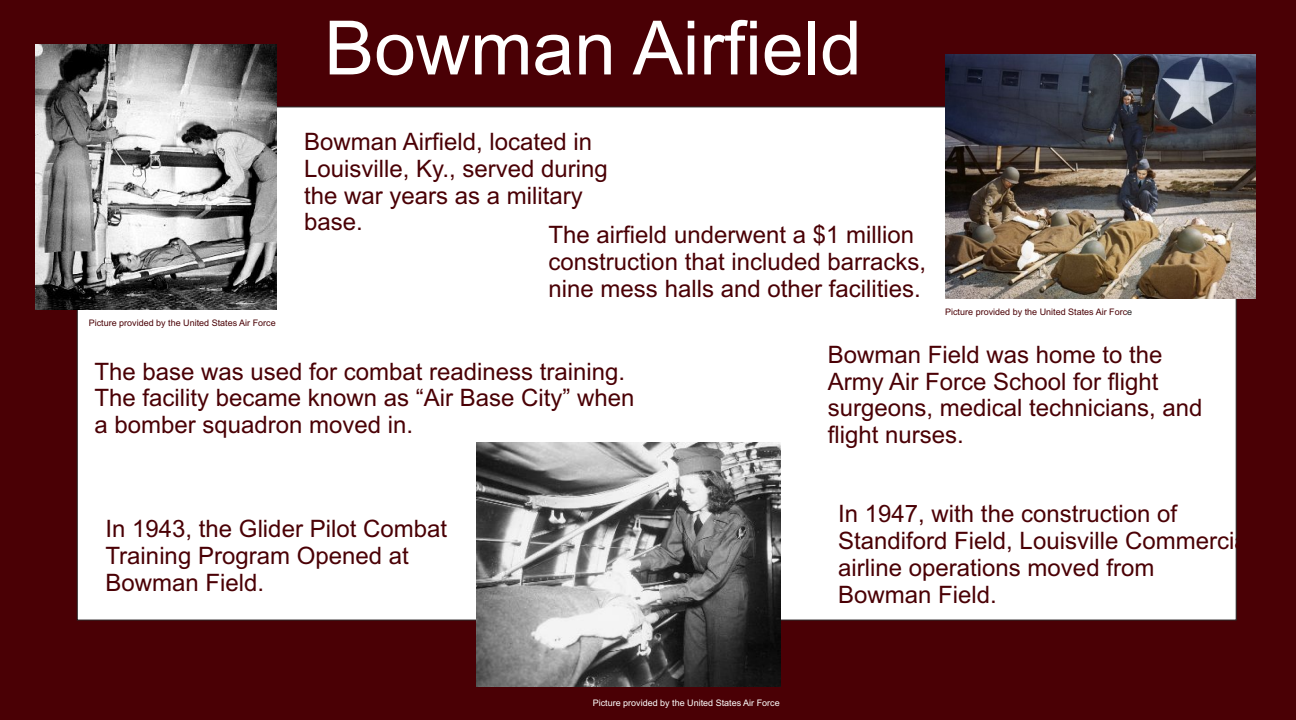
<style>
.page{position:relative;width:1296px;height:720px;background:#4a0005}
.page>*{position:absolute;margin:0;border:0;box-sizing:border-box;transform-origin:0 0}
.t1{font:75px "Arial";color:#fff}
.t2{font:24px/26.8px "Arial";color:#4a0005}
.t3{font:9px "Arial";color:#4a0005}
.t4{font:9px "Arial";color:#fff}
.s1{color:#231f20}
</style>
<div class="page">
<div style="left:77px;top:107px;width:1159px;height:513px;background:#fff"></div>
<img style="left:477px;top:442px;width:304px;height:244px">
<img style="left:945px;top:55px;width:310px;height:244px">
<img style="left:36px;top:44px;width:240px;height:265px">
<h1 class="t1" style="left:324px;top:20px;width:539px">Bowman Airfield</h1>
<p class="t3" style="left:89px;top:319px;width:189px">Picture provided by the United States Air Force</p>
<p class="t2" style="left:304px;top:130px;width:305px">Bowman Airfield, located in<br>Louisville, Ky., served during the war years as a military base.</p>
<p class="t2" style="left:549px;top:223px;width:379px">The airfield underwent a $1 million construction that included barracks, nine mess halls and other facilities.</p>
<p class="t3" style="left:945px;top:308px;width:189px">Picture provided by the United States Air Forc<span class="s1">e</span></p>
<p class="t2" style="left:94px;top:360px;width:542px">The base was used for combat readiness training.<br>The facility became known as “Air Base City” when a bomber squadron moved in.</p>
<p class="t2" style="left:106px;top:518px;width:343px">In 1943, the Glider Pilot Combat<br>Training Program Opened at<br>Bowman Field.</p>
<p class="t4" style="left:593px;top:699px;width:189px">Picture provided by the United States Air Force</p>
<p class="t2" style="left:828px;top:343px;width:376px">Bowman Field was home to the<br>Army Air Force School for flight surgeons, medical technicians, and flight nurses.</p>
<p class="t2" style="left:838px;top:503px;width:416px">In 1947, with the construction of<br>Standiford Field, Louisville Commercial airline operations moved from<br>Bowman Field.</p>
</div>
